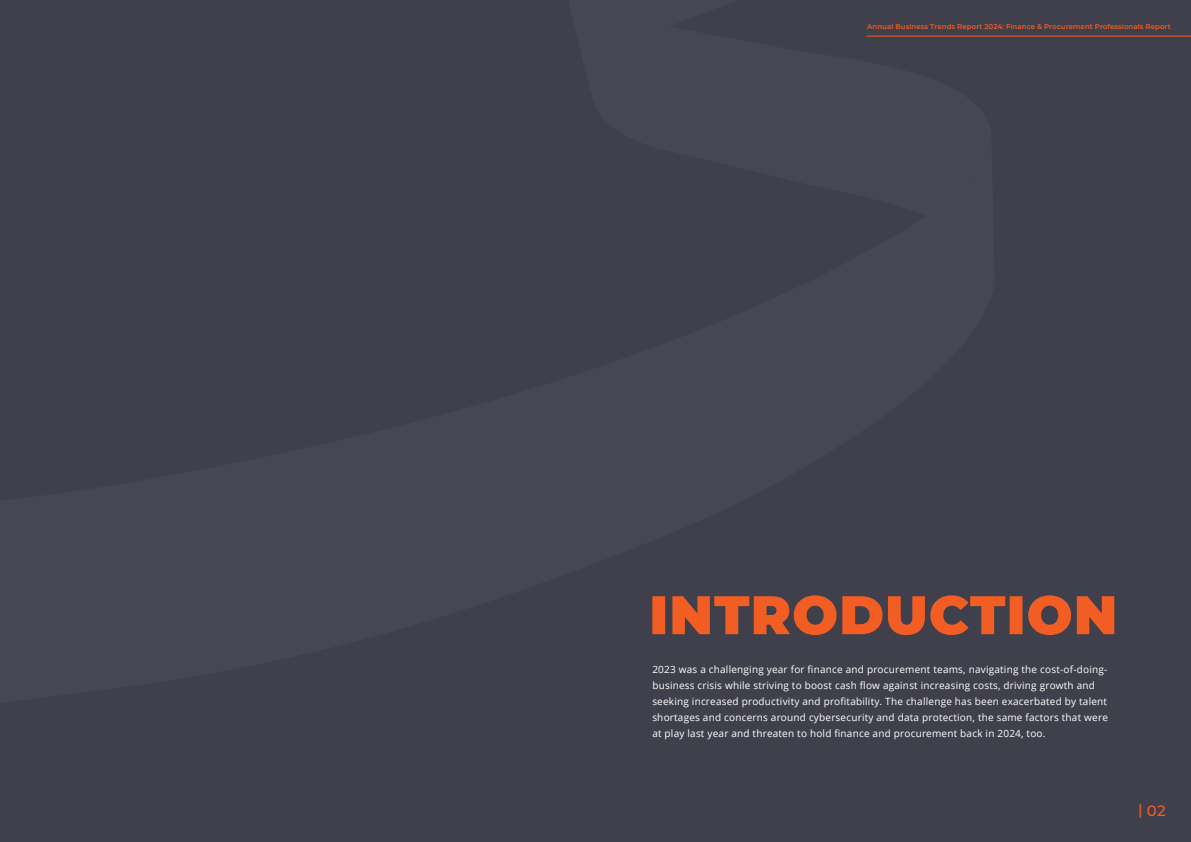
<style>
.page{position:relative;width:1191px;height:842px;background:#40404c}
.page>*{position:absolute;margin:0;border:0;box-sizing:border-box;transform-origin:0 0}
.H4a_Sub-heading_bold{font:500 15px "Montserrat";color:#f15d22}
.t1{font:10px/16px "Open Sans";letter-spacing:.02em;color:#fff}
.t2{font:600 7px "Montserrat";letter-spacing:.01em;color:#f15d22}
</style>
<div class="page">
<hr style="left:866px;top:36px;width:325px;height:1px;background:#f15d22">
<svg style="left:842px;top:595px;width:272px;height:40px"></svg>
<svg style="left:652px;top:595px;width:184px;height:40px"></svg>
<p class="t2" style="left:867px;top:22px;width:305px">Annual Business Trends Report 2024: Finance &amp; Procurement Professionals Report</p>
<p class="t1" style="left:652px;top:661px;width:457px">2023 was a challenging year for finance and procurement teams, navigating the cost-of-doing&shy;business crisis while striving to boost cash flow against increasing costs, driving growth and seeking increased productivity and profitability. The challenge has been exacerbated by talent shortages and concerns around cybersecurity and data protection, the same factors that were at play last year and threaten to hold finance and procurement back in 2024, too.</p>
<p class="H4a_Sub-heading_bold" style="left:1138px;top:800px;width:29px">| 02</p>
</div>
